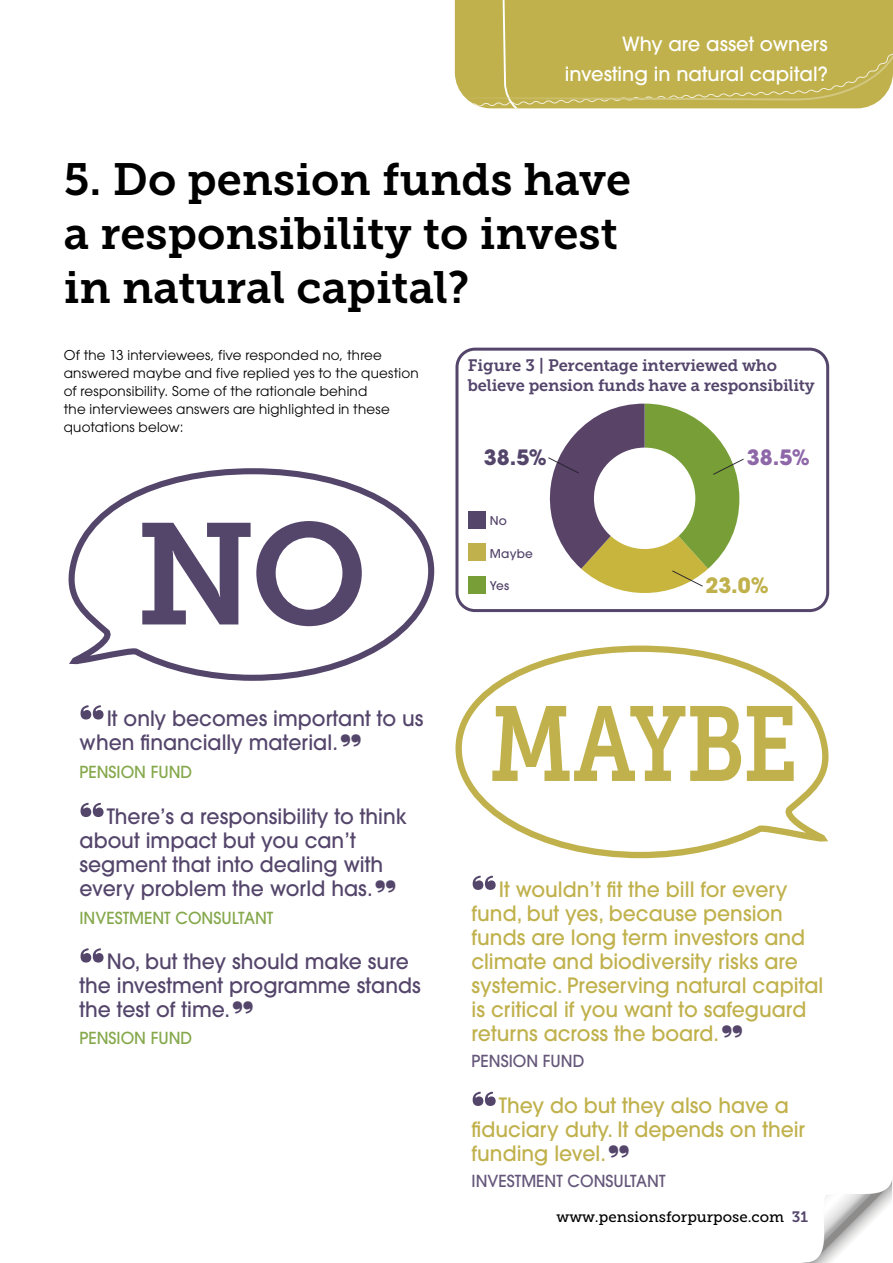
<style>
.page{position:relative;width:893px;height:1263px;background:#fff}
.page>*{position:absolute;margin:0;border:0;box-sizing:border-box;transform-origin:0 0}
.t1{font:143.25px "Museo Slab 700";color:#54456b}
.t2{font:105.6px "Museo Slab 700";letter-spacing:-.02em;color:#c0b14c;scale:.82 1}
.t3{font:900 52.5px "Blenny";color:#54456b}
.t4{font:45px/54px "Museo Slab 700";color:#000}
.t5{font:500 21px/24px "ITC Avant Garde Pro";color:#c0b14c}
.t6{font:500 21px/24px "ITC Avant Garde Pro";color:#54456b}
.t7{font:700 21px "ITC Avant Garde Pro";color:#54456b}
.t8{font:700 21px "ITC Avant Garde Pro";color:#8e67a9}
.t9{font:700 21px "ITC Avant Garde Pro";color:#c0b14c}
.t10{font:500 19.5px/30px "ITC Avant Garde Pro";color:#fff;text-align:right}
.t11{font:16.5px/19.5px "Museo Slab 700";letter-spacing:-.01em;color:#54456b}
.t12{font:500 16.5px "ITC Avant Garde Pro";color:#85a84c}
.t13{font:500 16.5px "ITC Avant Garde Pro";color:#65577a}
.t14{font:15px "Museo Slab 500";color:#000}
.t15{font:13.5px/18px "ITC Avant Garde Pro";letter-spacing:.015em;color:#000}
.t16{font:500 12px "ITC Avant Garde Pro";letter-spacing:.02em;color:#54456b}
.s1{font-family:"Blenny";font-weight:900;font-size:45px}
.s2{font-family:"Blenny";font-weight:900;font-size:45px;color:#54456b}
.s3{font-family:"Museo Slab 700";color:#54456b}
</style>
<div class="page">
<div style="left:455px;top:348px;width:374px;height:264px;border:3px solid #54456b;border-radius:18px"></div>
<div style="left:455px;top:0;width:438px;height:108px;background:#c0b14c"></div>
<svg style="left:68px;top:468px;width:367px;height:213px"></svg>
<svg style="left:455px;top:645px;width:374px;height:214px"></svg>
<div style="left:469px;top:511px;width:17px;height:17px;background:#54456b"></div>
<div style="left:469px;top:544px;width:17px;height:17px;background:#c0b14c"></div>
<div style="left:469px;top:576px;width:17px;height:17px;background:#789e38"></div>
<svg style="left:548px;top:404px;width:196px;height:189px"></svg>
<svg style="left:802px;top:1180px;width:90px;height:83px"></svg>
<p class="t10" style="left:565px;top:28px;width:264px">Why are asset owners investing in natural capital?</p>
<h3 class="t4" style="left:64px;top:153px;width:569px">5. Do pension funds have a responsibility to invest in natural capital?</h3>
<p class="t15" style="left:64px;top:346px;width:356px">Of the 13 interviewees, five responded no, three answered maybe and five replied yes to the question of responsibility. Some of the rationale behind<br>the interviewees answers are highlighted in these quotations below:</p>
<p class="t11" style="left:468px;top:356px;width:348px">Figure 3 | Percentage interviewed who believe pension funds have a responsibility</p>
<h1 class="t1" style="left:135px;top:494px;width:234px">NO</h1>
<h3 class="t3" style="left:80px;top:692px;width:27px">“</h3>
<p class="t6" style="left:80px;top:706px;width:345px;text-indent:27px">It only becomes important to us when financially material.<span class="s1">”</span></p>
<p class="t12" style="left:80px;top:762px;width:114px">PENSION FUND</p>
<h3 class="t3" style="left:80px;top:790px;width:27px">“</h3>
<p class="t6" style="left:80px;top:804px;width:329px;text-indent:27px">There’s a responsibility to think about impact but you can’t segment that into dealing with every problem the world has.<span class="s1">”</span></p>
<p class="t12" style="left:80px;top:907px;width:195px">INVESTMENT CONSULTANT</p>
<h3 class="t3" style="left:80px;top:935px;width:27px">“</h3>
<p class="t6" style="left:80px;top:949px;width:343px;text-indent:27px">No, but they should make sure the investment programme stands the test of time.<span class="s1">”</span></p>
<p class="t12" style="left:80px;top:1027px;width:114px">PENSION FUND</p>
<p class="t7" style="left:484px;top:443px;width:64px">38.5%</p>
<p class="t8" style="left:747px;top:443px;width:64px">38.5%</p>
<p class="t16" style="left:490px;top:513px;width:19px">No</p>
<p class="t16" style="left:490px;top:546px;width:45px">Maybe</p>
<p class="t16" style="left:490px;top:578px;width:21px">Yes</p>
<p class="t9" style="left:705px;top:571px;width:65px">23.0%</p>
<h2 class="t2" style="left:489px;top:684px;width:378px">MAYBE</h2>
<h3 class="t3" style="left:472px;top:863px;width:27px">“</h3>
<p class="t5" style="left:472px;top:877px;width:353px;text-indent:27px">It wouldn’t fit the bill for every fund, but yes, because pension funds are long term investors and climate and biodiversity risks are systemic. Preserving natural capital is critical if you want to safeguard returns across the board.<span class="s2">”</span></p>
<p class="t13" style="left:472px;top:1051px;width:114px">PENSION FUND</p>
<h3 class="t3" style="left:472px;top:1079px;width:27px">“</h3>
<p class="t5" style="left:472px;top:1093px;width:335px;text-indent:27px">They do but they also have a fiduciary duty. It depends on their funding level.<span class="s2">”</span></p>
<p class="t13" style="left:472px;top:1171px;width:195px">INVESTMENT CONSULTANT</p>
<p class="t14" style="left:557px;top:1208px;width:253px">www.pensionsforpurpose.com <span class="s3">31</span></p>
</div>
